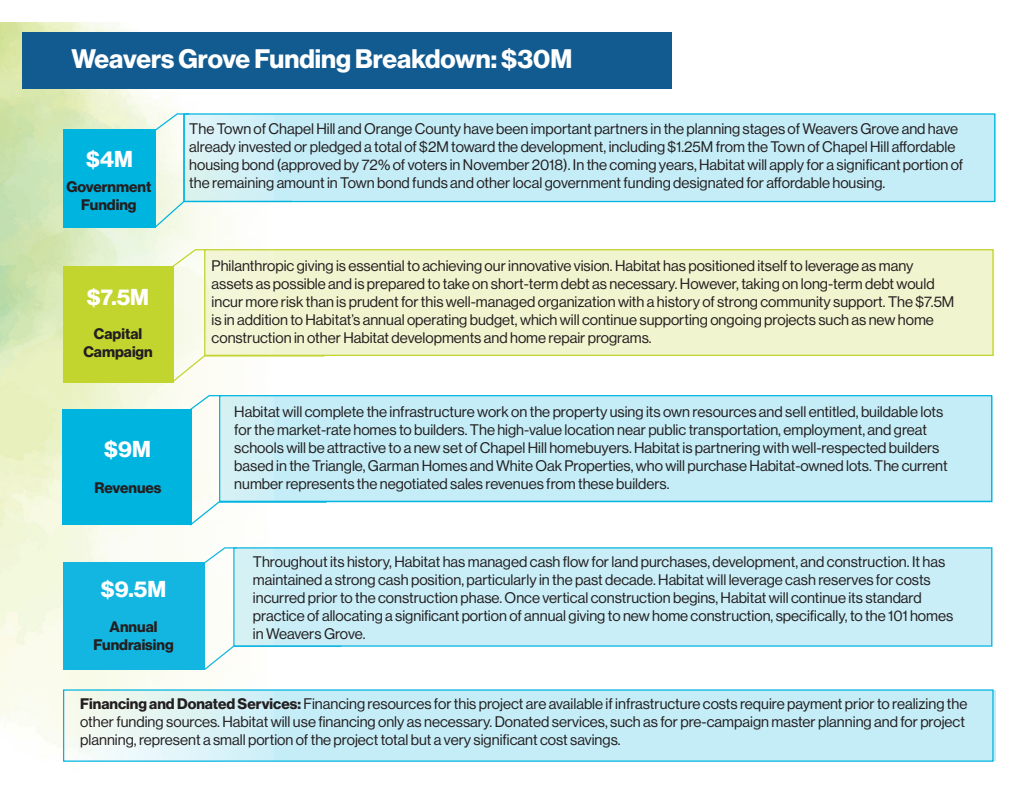
<style>
.page{position:relative;width:1035px;height:810px;background:#fff}
.page>*{position:absolute;margin:0;border:0;box-sizing:border-box;transform-origin:0 0}
.t1{font:26.25px "N Haas Grotesk DS Pro 75 Bd";color:#fff}
.t2{font:22.5px "N Haas Grotesk DS Pro 75 Bd";color:#fff}
.t3{font:15px/18px "N Haas Grotesk DS Pro 55 Rg";color:#231f20}
.t4{font:15px/18px "N Haas Grotesk DS Pro 75 Bd";color:#231f20;text-align:center}
.s1{font-family:"N Haas Grotesk DS Pro 75 Bd"}
</style>
<div class="page">
<div style="left:234px;top:547px;width:758px;height:100px;background:#c9eef7"></div>
<div style="left:204px;top:249px;width:790px;height:107px;background:#f1f5cf"></div>
<div style="left:219px;top:396px;width:773px;height:106px;background:#c5edf7"></div>
<div style="left:183px;top:114px;width:812px;height:87px;background:#c5edf7"></div>
<div style="left:63px;top:690px;width:932px;height:71px;background:#c5edf7"></div>
<img style="left:0;top:23px;width:274px;height:737px">
<div style="left:22px;top:33px;width:650px;height:56px;background:#115b91"></div>
<div style="left:63px;top:266px;width:110px;height:117px;background:#c2d52f"></div>
<div style="left:63px;top:409px;width:129px;height:116px;background:#00b4e0"></div>
<div style="left:63px;top:129px;width:92px;height:98px;background:#00b4e0"></div>
<div style="left:63px;top:563px;width:141px;height:107px;background:#13b6e0"></div>
<svg style="left:195px;top:547px;width:43px;height:24px"></svg>
<svg style="left:165px;top:249px;width:42px;height:23px"></svg>
<svg style="left:203px;top:645px;width:71px;height:26px"></svg>
<div style="left:233px;top:547px;width:759px;height:100px;border:1px solid #13b6e0"></div>
<div style="left:204px;top:249px;width:790px;height:107px;border:1px solid #c2d52f"></div>
<svg style="left:179px;top:394px;width:43px;height:24px"></svg>
<div style="left:219px;top:395px;width:773px;height:107px;border:1px solid #00b4e0"></div>
<svg style="left:147px;top:113px;width:44px;height:24px"></svg>
<svg style="left:153px;top:200px;width:140px;height:29px"></svg>
<div style="left:183px;top:113px;width:812px;height:89px;border:1px solid #00b4e0"></div>
<hr style="left:183px;top:114px;width:2px;height:87px;background:#00b4e0">
<svg style="left:188px;top:501px;width:140px;height:26px"></svg>
<svg style="left:170px;top:355px;width:156px;height:29px"></svg>
<p class="t1" style="left:71px;top:44px;width:502px">Weavers Grove Funding Breakdown: $30M</p>
<p class="t2" style="left:86px;top:146px;width:48px">$4M</p>
<p class="t4" style="left:67px;top:178px;width:86px">Government<br>Funding</p>
<p class="t2" style="left:87px;top:284px;width:64px">$7.5M</p>
<p class="t4" style="left:94px;top:325px;width:50px">Capital</p>
<p class="t4" style="left:83px;top:343px;width:71px">Campaign</p>
<p class="t2" style="left:104px;top:436px;width:48px">$9M</p>
<p class="t4" style="left:94px;top:479px;width:69px">Revenues</p>
<p class="t3" style="left:189px;top:120px;width:775px">The Town of Chapel Hill and Orange County have been important partners in the planning stages of Weavers Grove and have already invested or pledged a total of $2M toward the development, including $1.25M from the Town of Chapel Hill affordable housing bond (approved by 72% of voters in November 2018). In the coming years, Habitat will apply for a significant portion of the remaining amount in Town bond funds and other local government funding designated for affordable housing.</p>
<p class="t3" style="left:212px;top:256px;width:703px">Philanthropic giving is essential to achieving our innovative vision. Habitat has positioned itself to leverage as many</p>
<p class="t3" style="left:212px;top:274px;width:744px">assets as possible and is prepared to take on short-term debt as necessary. However, taking on long-term debt would incur more risk than is prudent for this well-managed organization with a history of strong community support. The $7.5M is in addition to Habitat’s annual operating budget, which will continue supporting ongoing projects such as new home construction in other Habitat developments and home repair programs.</p>
<p class="t3" style="left:234px;top:403px;width:711px">Habitat will complete the infrastructure work on the property using its own resources and sell entitled, buildable lots</p>
<p class="t3" style="left:234px;top:421px;width:694px">for the market-rate homes to builders. The high-value location near public transportation, employment, and great</p>
<p class="t3" style="left:234px;top:439px;width:707px">schools will be attractive to a new set of Chapel Hill homebuyers. Habitat is partnering with well-respected builders</p>
<p class="t3" style="left:234px;top:457px;width:715px">based in the Triangle, Garman Homes and White Oak Properties, who will purchase Habitat-owned lots. The current number represents the negotiated sales revenues from these builders.</p>
<p class="t2" style="left:101px;top:576px;width:67px">$9.5M</p>
<p class="t4" style="left:110px;top:618px;width:49px">Annual</p>
<p class="t4" style="left:94px;top:636px;width:82px">Fundraising</p>
<p class="t3" style="left:253px;top:552px;width:694px">Throughout its history, Habitat has managed cash flow for land purchases, development, and construction. It has maintained a strong cash position, particularly in the past decade. Habitat will leverage cash reserves for costs</p>
<p class="t3" style="left:253px;top:588px;width:670px">incurred prior to the construction phase. Once vertical construction begins, Habitat will continue its standard</p>
<p class="t3" style="left:253px;top:606px;width:702px">practice of allocating a significant portion of annual giving to new home construction, specifically, to the 101 homes</p>
<p class="t3" style="left:253px;top:624px;width:114px">in Weavers Grove.</p>
<p class="t3" style="left:80px;top:695px;width:889px"><span class="s1">Financing and Donated Services:</span> Financing resources for this project are available if infrastructure costs require payment prior to realizing the other funding sources. Habitat will use financing only as necessary. Donated services, such as for pre-campaign master planning and for project planning, represent a small portion of the project total but a very significant cost savings.</p>
</div>
